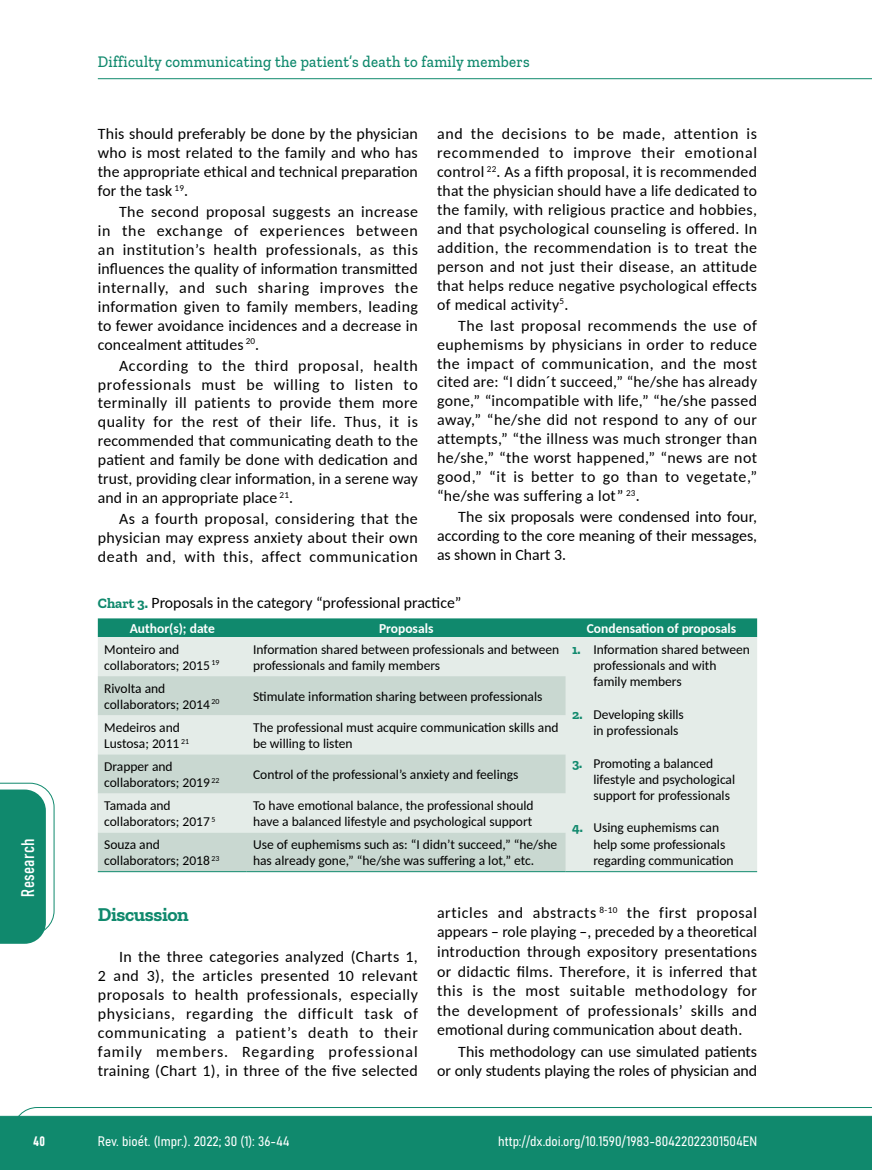
<style>
.page{position:relative;width:872px;height:1170px;background:#fff}
.page>*{position:absolute;margin:0;border:0;box-sizing:border-box;transform-origin:0 0}
.t1{font:700 19.5px "Zilla Slab";letter-spacing:-.02em;color:#10896d}
.t2{font:18px "Bahnschrift";letter-spacing:.02em;color:#fff}
.t3{font:500 16.5px "Zilla Slab";letter-spacing:.02em;color:#10896d;scale:.9 1}
.t4{font:15.75px/18.9px "Carlito";letter-spacing:.01em;color:#000;text-align:justify}
.t5{font:13.5px/16.2px "Carlito";color:#000}
.t6{font:13.5px "Bahnschrift";color:#fff}
.t7{font:700 13.5px "Carlito";color:#fff}
.s1{font-family:"Zilla Slab";font-weight:700;font-size:14.25px;color:#10896d}
.s2{font-family:"Zilla Slab";font-weight:700;color:#10896d}
</style>
<div class="page">
<svg style="left:12px;top:1107px;width:860px;height:62px;background:#2e987f"></svg>
<hr style="left:98px;top:78px;width:774px;height:1px;background:#10896d">
<div style="left:98px;top:618px;width:659px;height:19px;background:#10896d"></div>
<div style="left:98px;top:637px;width:659px;height:234px;background:#e4ece8"></div>
<svg style="left:98px;top:676px;width:468px;height:195px;background:#d3e0da"></svg>
<hr style="left:566px;top:871px;width:191px;height:1px;background:#10896d">
<hr style="left:98px;top:871px;width:149px;height:1px;background:#10896d">
<hr style="left:247px;top:871px;width:319px;height:1px;background:#10896d">
<svg style="left:0;top:782px;width:55px;height:161px"></svg>
<p class="t2" style="left:14px;top:896px;width:59px;rotate:-90deg">Research</p>
<p class="t3" style="left:98px;top:53px;width:481px">Difficulty communicating the patient’s death to family members</p>
<p class="t4" style="left:437px;top:124px;width:322px">and the decisions to be made, attention is recommended to improve their emotional control <sup>22</sup>. As a fifth proposal, it is recommended that the physician should have a life dedicated to the family, with religious practice and hobbies, and that psychological counseling is offered. In addition, the recommendation is to treat the person and not just their disease, an attitude that helps reduce negative psychological effects of medical activity<sup>5</sup>.</p>
<p class="t4" style="left:437px;top:315px;width:322px;text-indent:21px">The last proposal recommends the use of euphemisms by physicians in order to reduce the impact of communication, and the most cited are: “I didn´t succeed,” “he/she has already gone,” “incompatible with life,” “he/she passed away,” “he/she did not respond to any of our attempts,” “the illness was much stronger than he/she,” “the worst happened,” “news are not good,” “it is better to go than to vegetate,” “he/she was suffering a lot” <sup>23</sup>.</p>
<p class="t4" style="left:437px;top:506px;width:322px;text-indent:21px">The six proposals were condensed into four, according to the core meaning of their messages, as shown in Chart 3.</p>
<p class="t4" style="left:98px;top:592px;width:365px"><span class="s1">Chart 3.</span> Proposals in the category “professional practice”</p>
<p class="t7" style="left:130px;top:619px;width:87px">Author(s); date</p>
<p class="t7" style="left:379px;top:619px;width:56px">Proposals</p>
<p class="t7" style="left:587px;top:619px;width:151px">Condensation of proposals</p>
<p class="t5" style="left:104px;top:640px;width:117px">Monteiro and collaborators; 2015 <sup>19</sup></p>
<p class="t5" style="left:253px;top:640px;width:308px">Information shared between professionals and between professionals and family members</p>
<p class="t5" style="left:593px;top:640px;width:158px;text-indent:-21px"><span class="s2">1.</span> Information shared between professionals and with family members</p>
<p class="t5" style="left:593px;top:705px;width:92px;text-indent:-21px"><span class="s2">2.</span> Developing skills in professionals</p>
<p class="t5" style="left:593px;top:754px;width:143px;text-indent:-21px"><span class="s2">3.</span> Promoting a balanced lifestyle and psychological support for professionals</p>
<p class="t5" style="left:593px;top:819px;width:142px;text-indent:-21px"><span class="s2">4.</span> Using euphemisms can help some professionals regarding communication</p>
<p class="t4" style="left:98px;top:124px;width:321px">This should preferably be done by the physician who is most related to the family and who has the appropriate ethical and technical preparation for the task <sup>19</sup>.</p>
<p class="t4" style="left:98px;top:202px;width:322px;text-indent:21px">The second proposal suggests an increase in the exchange of experiences between an institution’s health professionals, as this influences the quality of information transmitted internally, and such sharing improves the information given to family members, leading to fewer avoidance incidences and a decrease in concealment attitudes <sup>20</sup>.</p>
<p class="t4" style="left:98px;top:355px;width:321px;text-indent:21px">According to the third proposal, health professionals must be willing to listen to terminally ill patients to provide them more quality for the rest of their life. Thus, it is recommended that communicating death to the patient and family be done with dedication and trust, providing clear information, in a serene way and in an appropriate place <sup>21</sup>.</p>
<p class="t4" style="left:98px;top:508px;width:321px;text-indent:21px">As a fourth proposal, considering that the physician may express anxiety about their own death and, with this, affect communication</p>
<p class="t5" style="left:104px;top:679px;width:117px">Rivolta and collaborators; 2014 <sup>20</sup></p>
<p class="t5" style="left:253px;top:687px;width:291px">Stimulate information sharing between professionals</p>
<p class="t5" style="left:104px;top:718px;width:86px">Medeiros and<br>Lustosa; 2011 <sup>21</sup></p>
<p class="t5" style="left:253px;top:718px;width:307px">The professional must acquire communication skills and be willing to listen</p>
<p class="t5" style="left:104px;top:757px;width:117px">Drapper and collaborators; 2019 <sup>22</sup></p>
<p class="t5" style="left:253px;top:765px;width:267px">Control of the professional’s anxiety and feelings</p>
<p class="t5" style="left:104px;top:796px;width:113px">Tamada and collaborators; 2017 <sup>5</sup></p>
<p class="t5" style="left:253px;top:796px;width:282px">To have emotional balance, the professional should have a balanced lifestyle and psychological support</p>
<p class="t5" style="left:104px;top:835px;width:117px">Souza and collaborators; 2018 <sup>23</sup></p>
<p class="t5" style="left:253px;top:835px;width:306px">Use of euphemisms such as: “I didn’t succeed,” “he/she has already gone,” “he/she was suffering a lot,” etc.</p>
<p class="t1" style="left:98px;top:903px;width:92px">Discussion</p>
<p class="t4" style="left:98px;top:946px;width:321px;text-indent:21px">In the three categories analyzed (Charts 1, 2 and 3), the articles presented 10 relevant proposals to health professionals, especially physicians, regarding the difficult task of communicating a patient’s death to their family members. Regarding professional training (Chart 1), in three of the five selected</p>
<p class="t4" style="left:437px;top:902px;width:321px;line-height:19.5px">articles and abstracts <sup>8-10</sup> the first proposal appears – role playing –, preceded by a theoretical introduction through expository presentations or didactic films. Therefore, it is inferred that this is the most suitable methodology for the development of professionals’ skills and emotional during communication about death.</p>
<p class="t4" style="left:437px;top:1041px;width:321px;line-height:19.5px;text-align:right">This methodology can use simulated patients<br>or only students playing the roles of physician and</p>
<p class="t6" style="left:33px;top:1130px;width:13px">40</p>
<p class="t6" style="left:98px;top:1131px;width:193px">Rev. bioét. (Impr.). 2022; 30 (1): 36-44</p>
<p class="t6" style="left:498px;top:1131px;width:260px">http://dx.doi.org/10.1590/1983-80422022301504EN</p>
</div>
